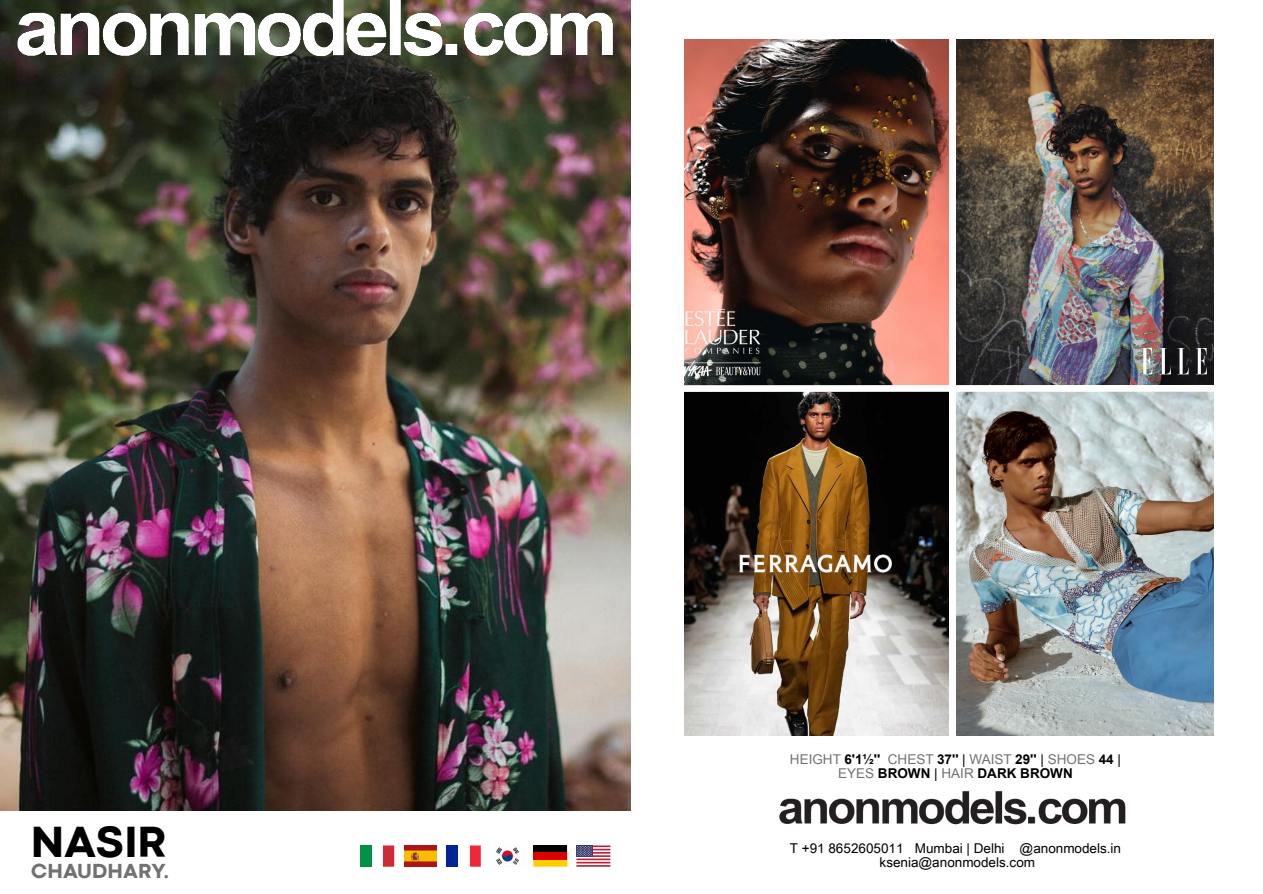
<style>
.page{position:relative;width:1263px;height:894px;background:#fff}
.page>*{position:absolute;margin:0;border:0;box-sizing:border-box;transform-origin:0 0}
.t1{font:800 45px "Codec Cold Trial";color:#000}
.t2{font:800 21px "Codec Cold Trial";color:#717171}
.t3{font:700 13.5px/14px "Arial";color:#000;text-align:center}
.t4{font:13.5px "Arial Unicode MS";color:#000}
.s1{font-weight:400;color:#717171}
.s2{font-weight:400}
</style>
<div class="page">
<img style="left:956px;top:392px;width:258px;height:344px">
<img style="left:0;top:156px;width:631px;height:654px">
<img style="left:684px;top:392px;width:265px;height:344px">
<img style="left:684px;top:39px;width:265px;height:346px">
<img style="left:956px;top:39px;width:258px;height:346px">
<img style="left:779px;top:791px;width:347px;height:34px">
<img style="left:0;top:0;width:706px;height:156px">
<svg style="left:383px;top:845px;width:11px;height:21px"></svg>
<div style="left:360px;top:845px;width:12px;height:21px;background:#009246"></div>
<svg style="left:470px;top:845px;width:11px;height:21px"></svg>
<div style="left:447px;top:845px;width:11px;height:21px;background:#002395"></div>
<svg style="left:533px;top:859px;width:34px;height:7px"></svg>
<div style="left:533px;top:845px;width:34px;height:7px;background:#000"></div>
<div style="left:533px;top:852px;width:34px;height:7px;background:#d00"></div>
<svg style="left:576px;top:845px;width:34px;height:19px"></svg>
<hr style="left:576px;top:858px;width:34px;height:1px;background:#b22234">
<hr style="left:576px;top:861px;width:34px;height:2px;background:#b22234">
<hr style="left:576px;top:864px;width:34px;height:2px;background:#b22234">
<img style="left:405px;top:845px;width:32px;height:21px">
<img style="left:496px;top:847px;width:23px;height:18px">
<svg style="left:1141px;top:348px;width:11px;height:26px"></svg>
<svg style="left:1160px;top:348px;width:11px;height:26px"></svg>
<svg style="left:1177px;top:348px;width:12px;height:26px"></svg>
<svg style="left:1196px;top:348px;width:11px;height:26px"></svg>
<h1 class="t1" style="left:31px;top:821px;width:137px">NASIR</h1>
<h2 class="t2" style="left:31px;top:861px;width:140px">CHAUDHARY.</h2>
<p class="t3" style="left:790px;top:753px;width:333px"><span class="s1">HEIGHT</span> 6'1½'' <span class="s1">CHEST</span> 37'' <span class="s2">|</span> <span class="s1">WAIST</span> 29'' <span class="s2">|</span> <span class="s1">SHOES</span> 44 <span class="s2">|<br></span><span class="s1">EYES</span> BROWN <span class="s2">|</span> <span class="s1">HAIR</span> DARK BROWN</p>
<p class="t4" style="left:790px;top:843px;width:333px">T +91 8652605011 Mumbai | Delhi @anonmodels.in</p>
<p class="t4" style="left:880px;top:856px;width:157px">ksenia@anonmodels.com</p>
</div>
